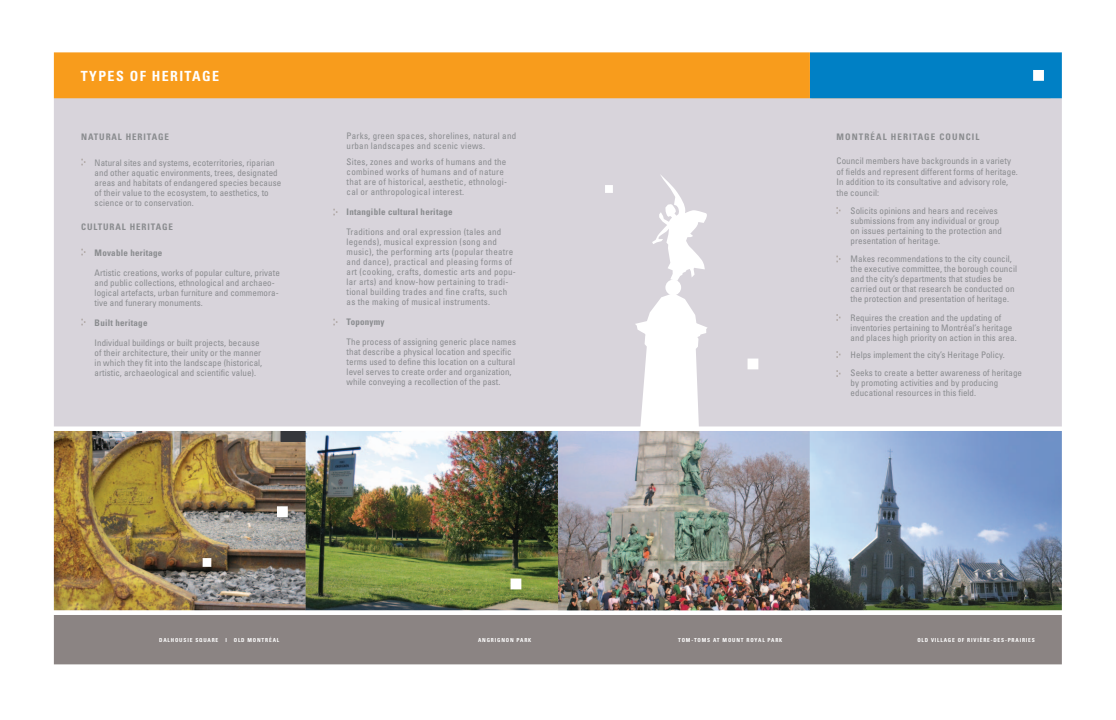
<style>
.page{position:relative;width:1116px;height:720px;background:#fff}
.page>*{position:absolute;margin:0;border:0;box-sizing:border-box;transform-origin:0 0}
.t1{font:700 condensed 14px "Univers";letter-spacing:.1em;color:#fff}
.t2{font:condensed 9px/10px "Univers";letter-spacing:.005em;color:#8a8c8f}
.t3{font:condensed 9px/10px "Univers";letter-spacing:.025em;color:#8a8c8f}
.t4{font:700 condensed 9px "Univers";letter-spacing:.025em;color:#8a8c8f}
.t5{font:700 condensed 9px "Univers";letter-spacing:.1em;color:#8a8c8f}
.t6{font:700 condensed 9px "Univers";letter-spacing:.12em;color:#8a8c8f}
.t7{font:700 condensed 5.5px "Univers";letter-spacing:.15em;color:#fff}
</style>
<div class="page">
<img style="left:53px;top:52px;width:1009px;height:613px">
<h1 class="t1" style="left:81px;top:68px;width:140px">TYPES OF HERITAGE</h1>
<p class="t5" style="left:81px;top:132px;width:89px">NATURAL HERITAGE</p>
<p class="t2" style="left:95px;top:158px;width:188px">Natural sites and systems, ecoterritories, riparian and other aquatic environments, trees, designated areas and habitats of endangered species because of their value to the ecosystem, to aesthetics, to science or to conservation.</p>
<p class="t5" style="left:81px;top:222px;width:93px">CULTURAL HERITAGE</p>
<p class="t4" style="left:95px;top:247px;width:69px">Movable heritage</p>
<p class="t2" style="left:95px;top:268px;width:187px">Artistic creations, works of popular culture, private and public collections, ethnological and archaeo&shy;logical artefacts, urban furniture and commemora&shy;tive and funerary monuments.</p>
<p class="t4" style="left:95px;top:317px;width:54px">Built heritage</p>
<p class="t2" style="left:95px;top:338px;width:169px">Individual buildings or built projects, because of their architecture, their unity or the manner in which they fit into the landscape (historical, artistic, archaeological and scientific value).</p>
<p class="t3" style="left:347px;top:131px;width:171px">Parks, green spaces, shorelines, natural and urban landscapes and scenic views.</p>
<p class="t3" style="left:347px;top:157px;width:162px">Sites, zones and works of humans and the combined works of humans and of nature that are of historical, aesthetic, ethnologi&shy;cal or anthropological interest.</p>
<p class="t4" style="left:347px;top:207px;width:108px">Intangible cultural heritage</p>
<p class="t3" style="left:347px;top:227px;width:171px">Traditions and oral expression (tales and legends), musical expression (song and music), the performing arts (popular theatre and dance), practical and pleasing forms of art (cooking, crafts, domestic arts and popu&shy;lar arts) and know-how pertaining to tradi&shy;tional building trades and fine crafts, such as the making of musical instruments.</p>
<p class="t4" style="left:347px;top:317px;width:39px">Toponymy</p>
<p class="t2" style="left:347px;top:337px;width:171px">The process of assigning generic place names that describe a physical location and specific terms used to define this location on a cultural level serves to create order and organization, while conveying a recollection of the past.</p>
<p class="t6" style="left:837px;top:131px;width:144px">MONTRÉAL HERITAGE COUNCIL</p>
<p class="t2" style="left:837px;top:155px;width:183px;line-height:10.8px">Council members have backgrounds in a variety of fields and represent different forms of heritage.<br>In addition to its consultative and advisory role, the council:</p>
<p class="t2" style="left:851px;top:205px;width:153px">Solicits opinions and hears and receives submissions from any individual or group on issues pertaining to the protection and presentation of heritage.</p>
<p class="t2" style="left:851px;top:254px;width:168px">Makes recommendations to the city council, the executive committee, the borough council and the city’s departments that studies be carried out or that research be conducted on the protection and presentation of heritage.</p>
<p class="t2" style="left:851px;top:312px;width:168px">Requires the creation and the updating of inventories pertaining to Montréal’s heritage and places high priority on action in this area.</p>
<p class="t2" style="left:851px;top:345px;width:173px;line-height:18.5px">Helps implement the city’s Heritage Policy.<br>Seeks to create a better awareness of heritage</p>
<p class="t2" style="left:851px;top:378px;width:149px">by promoting activities and by producing educational resources in this field.</p>
<p class="t7" style="left:159px;top:637px;width:61px">DALHOUSIE SQUARE</p>
<p class="t7" style="left:225px;top:637px;width:3px">I</p>
<p class="t7" style="left:234px;top:637px;width:47px">OLD MONTRÉAL</p>
<p class="t7" style="left:478px;top:637px;width:55px">ANGRIGNON PARK</p>
<p class="t7" style="left:678px;top:637px;width:106px">TOM-TOMS AT MOUNT ROYAL PARK</p>
<p class="t7" style="left:917px;top:637px;width:119px">OLD VILLAGE OF RIVIÈRE-DES-PRAIRIES</p>
</div>
